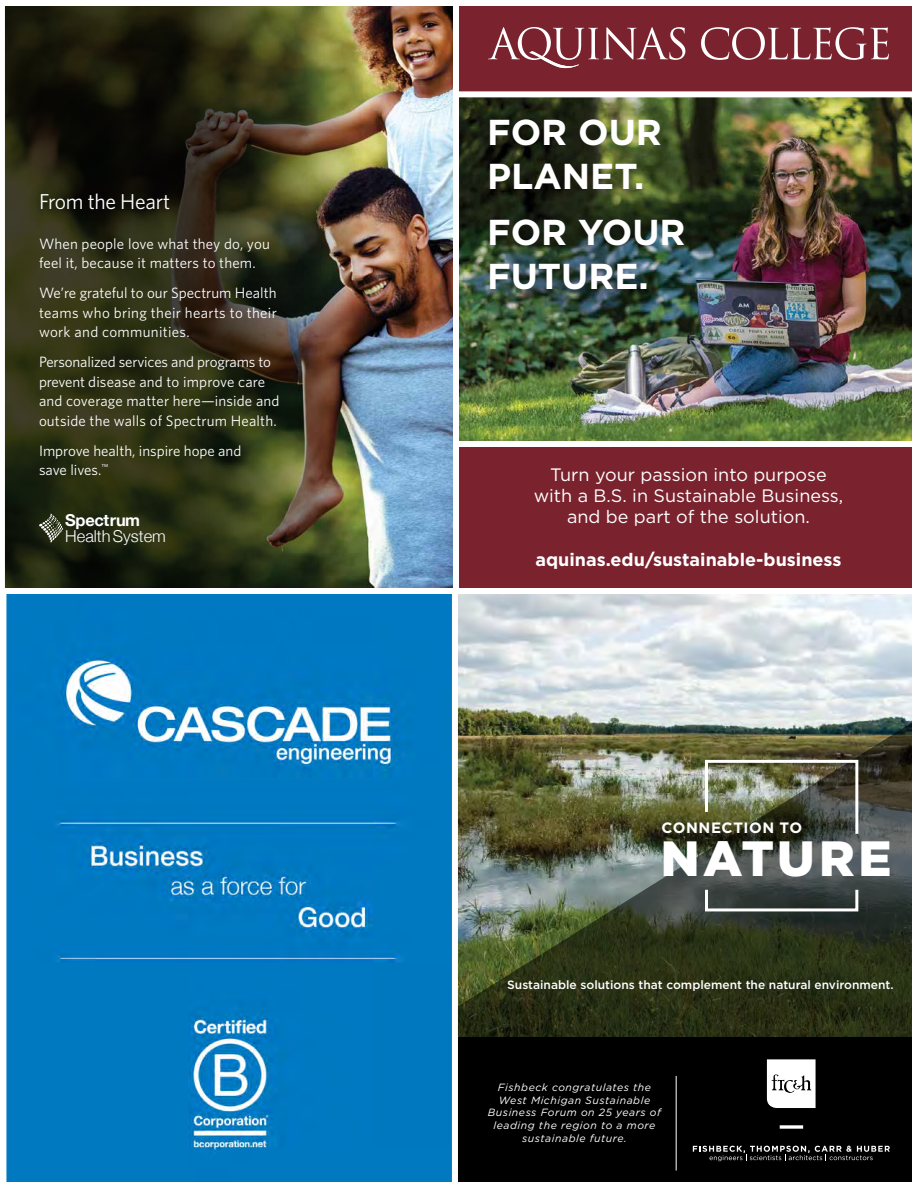
<style>
.page{position:relative;width:918px;height:1188px;background:#fff}
.page>*{position:absolute;margin:0;border:0;box-sizing:border-box;transform-origin:0 0}
.t1{font:900 49.5px "Gotham";letter-spacing:.07em;color:#fff}
.t2{font:700 36px/43.2px "Gotham";color:#fff}
.t3{font:21.6px "Whitney";letter-spacing:-.015em;color:#fff}
.t4{font:18px/21px "Gotham";color:#fff;text-align:center}
.t5{font:700 18px "Gotham";color:#fff}
.t6{font:300 16.5px "Helvetica Neue";color:#fff}
.t7{font:700 16.5px "Helvetica Neue";letter-spacing:-.02em;color:#fff}
.t8{font:15px/19.5px "Whitney";letter-spacing:.01em;color:#fff}
.t9{font:700 15px "Gotham";letter-spacing:.035em;color:#fff}
.t10{font:500 12px "Gotham";color:#fff}
.t11{font:italic 10.5px/12.6px "Gotham";letter-spacing:.05em;color:#fff;text-align:center}
</style>
<div class="page">
<img style="left:4px;top:6px;width:446px;height:579px">
<img style="left:450px;top:6px;width:462px;height:579px">
<svg style="left:4px;top:585px;width:445px;height:597px;background:#1080c4"></svg>
<img style="left:449px;top:585px;width:463px;height:597px">
<h3 class="t3" style="left:39px;top:187px;width:133px">From the Heart</h3>
<p class="t8" style="left:39px;top:233px;width:232px">When people love what they do, you feel it, because it matters to them.</p>
<p class="t8" style="left:39px;top:283px;width:239px;text-align:justify">We’re grateful to our Spectrum Health teams who bring their hearts to their work and communities.</p>
<p class="t8" style="left:39px;top:352px;width:242px">Personalized services and programs to prevent disease and to improve care and coverage matter here—inside and outside the walls of Spectrum Health.</p>
<p class="t8" style="left:39px;top:440px;width:204px">Improve health, inspire hope and save lives.<sup>™</sup></p>
<p class="t7" style="left:65px;top:507px;width:76px">Spectrum</p>
<p class="t6" style="left:65px;top:523px;width:102px">Health System</p>
<h2 class="t2" style="left:487px;top:111px;width:176px">FOR OUR<br>PLANET.</h2>
<h2 class="t2" style="left:487px;top:211px;width:200px">FOR YOUR<br>FUTURE.</h2>
<p class="t4" style="left:534px;top:463px;width:311px">Turn your passion into purpose with a B.S. in Sustainable Business, and be part of the solution.</p>
<p class="t5" style="left:535px;top:548px;width:308px">aquinas.edu/sustainable-business</p>
<p class="t9" style="left:662px;top:818px;width:142px">CONNECTION TO</p>
<h1 class="t1" style="left:661px;top:825px;width:232px">NATURE</h1>
<p class="t10" style="left:507px;top:977px;width:388px">Sustainable solutions that complement the natural environment.</p>
<p class="t11" style="left:488px;top:1081px;width:175px">Fishbeck congratulates the<br>West Michigan Sustainable<br>Business Forum on 25 years of leading the region to a more sustainable future.</p>
</div>
